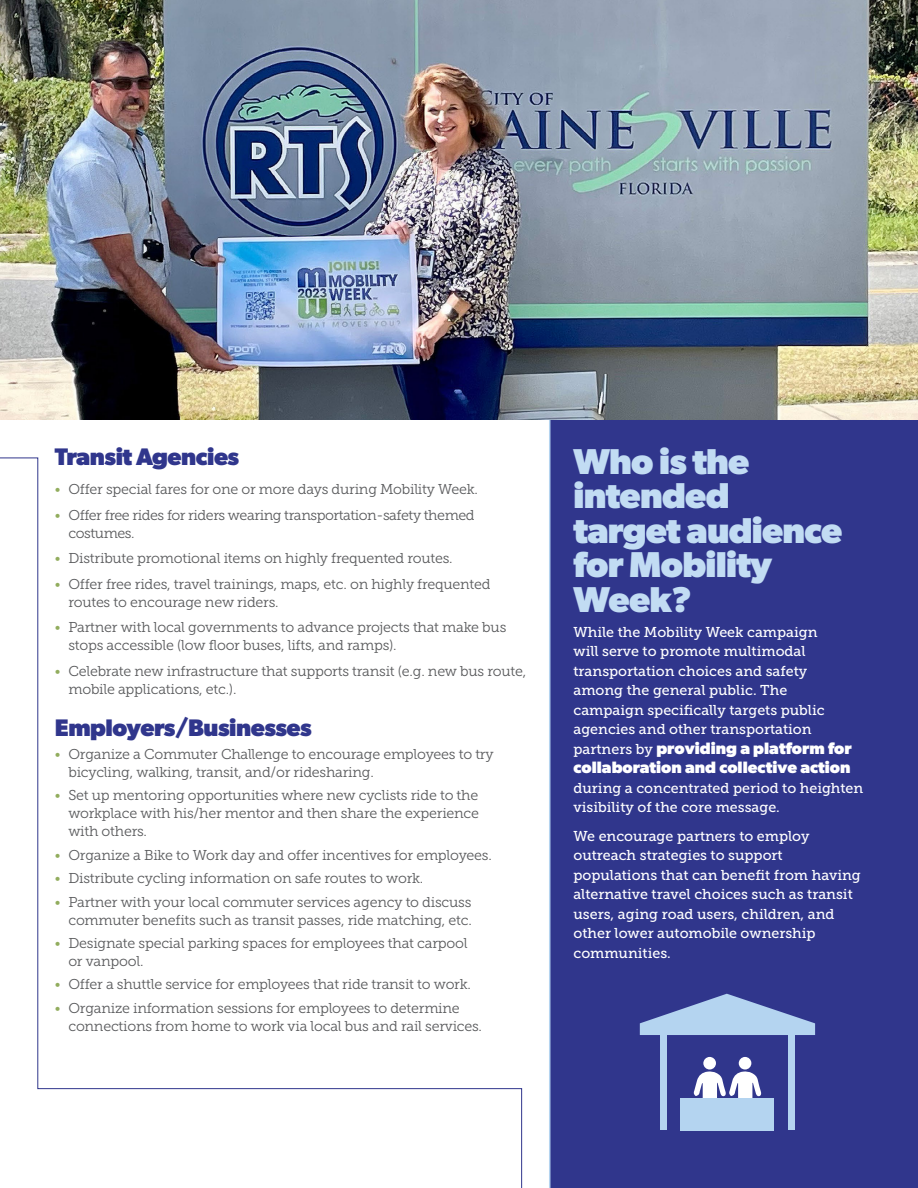
<style>
.page{position:relative;width:918px;height:1188px;background:#fff}
.page>*{position:absolute;margin:0;border:0;box-sizing:border-box;transform-origin:0 0}
.t1{font:700 36px/34.5px "Gibson";letter-spacing:-.02em;color:#c2dcf3}
.t2{font:700 24px "Gibson";letter-spacing:-.02em;color:#30368c}
.t3{font:700 16.5px/19.5px "Gibson";color:#fff}
.t4{font:14.25px/18px "Museo Slab 300";letter-spacing:-.015em;color:#58595b}
.t5{font:14.25px/19.5px "Museo Slab 500";color:#fff}
.s1{color:#92ad5e}
.s2{font-family:"Museo Slab 500";font-weight:400;font-size:14.25px}
</style>
<div class="page">
<div style="left:549px;top:420px;width:369px;height:768px;background:#30368c"></div>
<svg style="left:0;top:457px;width:522px;height:731px"></svg>
<img style="left:0;top:0;width:918px;height:420px">
<div style="left:703px;top:1057px;width:13px;height:13px;background:#fff;border-radius:50%"></div>
<svg style="left:694px;top:1071px;width:68px;height:27px"></svg>
<div style="left:739px;top:1057px;width:12px;height:13px;background:#fff;border-radius:50%"></div>
<div style="left:660px;top:1033px;width:6px;height:97px;background:#b4d4f0"></div>
<div style="left:788px;top:1033px;width:6px;height:97px;background:#b4d4f0"></div>
<svg style="left:640px;top:994px;width:175px;height:41px;background:#859ccc"></svg>
<div style="left:681px;top:1098px;width:93px;height:33px;background:#b4d4f0"></div>
<h2 class="t2" style="left:55px;top:442px;width:186px">Transit Agencies</h2>
<p class="t4" style="left:55px;top:480px;width:425px"><span class="s1">•</span> Offer special fares for one or more days during Mobility Week.</p>
<p class="t4" style="left:68px;top:506px;width:408px;text-indent:-13px"><span class="s1">•</span> Offer free rides for riders wearing transportation-safety themed costumes.</p>
<p class="t4" style="left:55px;top:549px;width:399px"><span class="s1">•</span> Distribute promotional items on highly frequented routes.</p>
<p class="t4" style="left:68px;top:575px;width:424px;text-indent:-13px"><span class="s1">•</span> Offer free rides, travel trainings, maps, etc. on highly frequented routes to encourage new riders.</p>
<p class="t4" style="left:68px;top:618px;width:439px;text-indent:-13px"><span class="s1">•</span> Partner with local governments to advance projects that make bus stops accessible (low floor buses, lifts, and ramps).</p>
<p class="t4" style="left:68px;top:662px;width:459px;text-indent:-13px"><span class="s1">•</span> Celebrate new infrastructure that supports transit (e.g. new bus route, mobile applications, etc.).</p>
<h2 class="t2" style="left:55px;top:713px;width:258px">Employers/Businesses</h2>
<p class="t4" style="left:68px;top:745px;width:427px;text-indent:-13px"><span class="s1">•</span> Organize a Commuter Challenge to encourage employees to try bicycling, walking, transit, and/or ridesharing.</p>
<p class="t4" style="left:68px;top:787px;width:412px;text-align:justify;text-indent:-13px"><span class="s1">•</span> Set up mentoring opportunities where new cyclists ride to the workplace with his/her mentor and then share the experience with others.</p>
<p class="t4" style="left:55px;top:846px;width:438px"><span class="s1">•</span> Organize a Bike to Work day and offer incentives for employees.</p>
<p class="t4" style="left:55px;top:869px;width:370px"><span class="s1">•</span> Distribute cycling information on safe routes to work.</p>
<p class="t4" style="left:55px;top:893px;width:419px;text-align:right"><span class="s1">•</span> Partner with your local commuter services agency to discuss commuter benefits such as transit passes, ride matching, etc.</p>
<p class="t4" style="left:68px;top:934px;width:401px;text-indent:-13px"><span class="s1">•</span> Designate special parking spaces for employees that carpool or vanpool.</p>
<p class="t4" style="left:55px;top:976px;width:418px"><span class="s1">•</span> Offer a shuttle service for employees that ride transit to work.</p>
<p class="t4" style="left:68px;top:999px;width:415px;text-indent:-13px"><span class="s1">•</span> Organize information sessions for employees to determine connections from home to work via local bus and rail services.</p>
<h1 class="t1" style="left:573px;top:443px;width:270px">Who is the intended target audience for Mobility<br>Week?</h1>
<p class="t5" style="left:573px;top:622px;width:253px">While the Mobility Week campaign will serve to promote multimodal transportation choices and safety among the general public. The campaign specifically targets public agencies and other transportation</p>
<p class="t3" style="left:573px;top:738px;width:280px"><span class="s2">partners by</span> providing a platform for collaboration and collective action</p>
<p class="t5" style="left:573px;top:778px;width:291px">during a concentrated period to heighten visibility of the core message.</p>
<p class="t5" style="left:573px;top:826px;width:289px">We encourage partners to employ outreach strategies to support populations that can benefit from having alternative travel choices such as transit users, aging road users, children, and other lower automobile ownership communities.</p>
</div>
